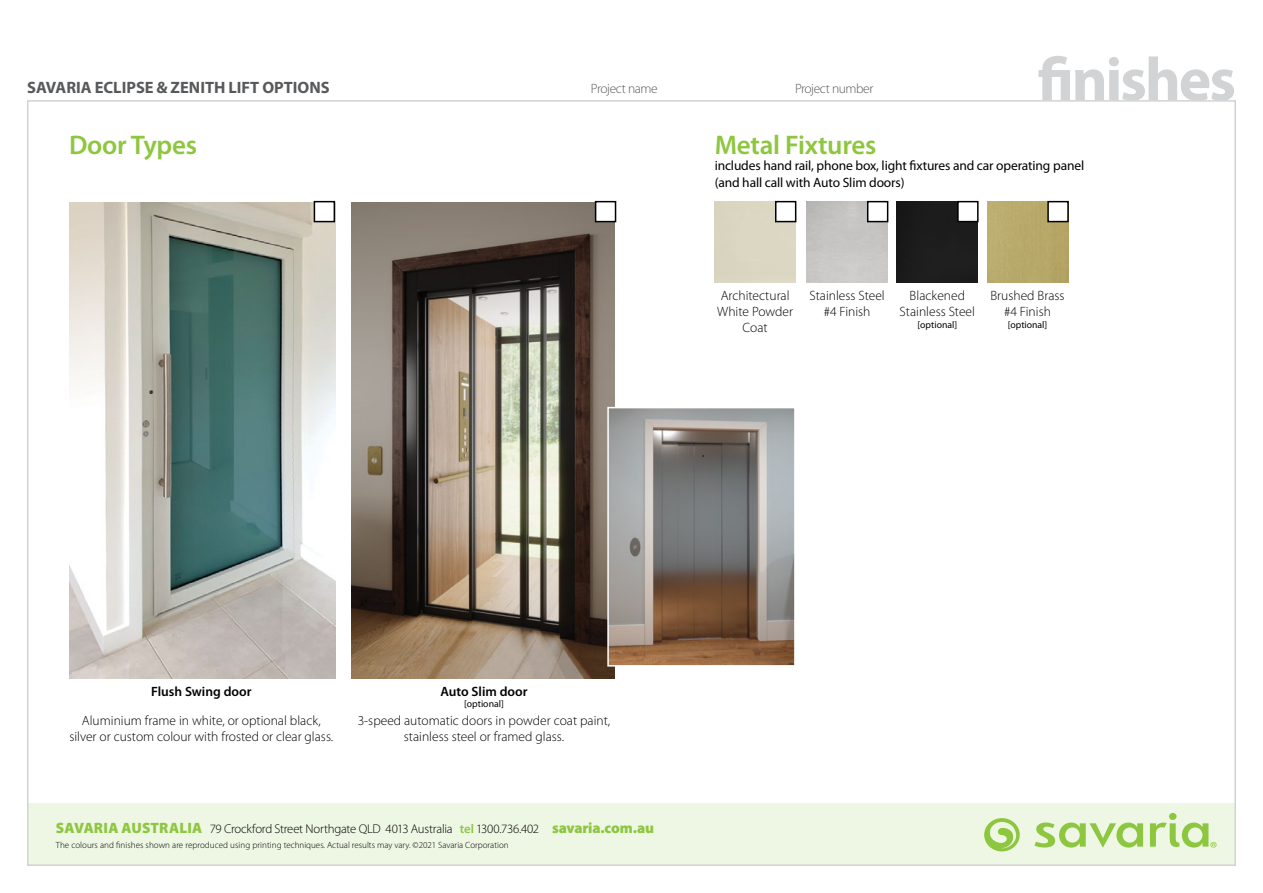
<style>
.page{position:relative;width:1263px;height:893px;background:#fff}
.page>*{position:absolute;margin:0;border:0;box-sizing:border-box;transform-origin:0 0}
.t1{font:700 61.5px "Myriad Pro";letter-spacing:-.035em;color:#d1d3d4}
.t2{font:600 27px "Myriad Pro";letter-spacing:-.01em;color:#8dc63f}
.t3{font:700 16.5px "Myriad Pro";color:#58595b}
.t4{font:300 13.5px/16.2px "Myriad Pro";color:#000;text-align:center}
.t5{font:13.5px "Myriad Pro";letter-spacing:-.01em;color:#000}
.t6{font:600 13.5px "Myriad Pro";color:#000}
.t7{font:300 13.5px "Myriad Pro";letter-spacing:-.03em;color:#58595b}
.t8{font:300 12.75px "Myriad Pro";letter-spacing:-.02em;color:#000}
.t9{font:9.75px "Myriad Pro";color:#000}
.t10{font:300 9px "Myriad Pro";color:#000}
.s1{font-weight:900;font-size:15px;color:#8dc63f}
.s2{font-weight:600;color:#8dc63f}
</style>
<div class="page">
<div style="left:27px;top:803px;width:1209px;height:63px;background:#eef6e4"></div>
<svg style="left:1034px;top:822px;width:109px;height:26px"></svg>
<svg style="left:984px;top:818px;width:36px;height:33px"></svg>
<svg style="left:1150px;top:813px;width:66px;height:34px"></svg>
<img style="left:69px;top:202px;width:266px;height:476px">
<div style="left:775px;top:201px;width:21px;height:21px;border:2px solid #000"></div>
<div style="left:867px;top:201px;width:21px;height:21px;border:2px solid #000"></div>
<div style="left:897px;top:202px;width:81px;height:81px;background:#1c1c1c"></div>
<div style="left:958px;top:202px;width:20px;height:20px;background:#fff"></div>
<div style="left:957px;top:201px;width:21px;height:21px;border:2px solid #000"></div>
<div style="left:987px;top:202px;width:81px;height:81px;background:#b8a96b"></div>
<div style="left:1048px;top:202px;width:20px;height:20px;background:#fff"></div>
<div style="left:1047px;top:201px;width:22px;height:21px;border:2px solid #000"></div>
<img style="left:352px;top:202px;width:263px;height:476px">
<div style="left:596px;top:202px;width:19px;height:20px;background:#fff"></div>
<div style="left:595px;top:201px;width:21px;height:21px;border:2px solid #000"></div>
<div style="left:314px;top:202px;width:20px;height:20px;background:#fff"></div>
<div style="left:314px;top:201px;width:21px;height:21px;border:2px solid #000"></div>
<img style="left:610px;top:410px;width:183px;height:254px">
<div style="left:607px;top:407px;width:189px;height:260px;border:2px solid #fff"></div>
<p class="t3" style="left:27px;top:76px;width:304px">SAVARIA ECLIPSE &amp; ZENITH LIFT OPTIONS</p>
<p class="t7" style="left:591px;top:80px;width:68px">Project name</p>
<p class="t7" style="left:795px;top:80px;width:80px">Project number</p>
<h1 class="t1" style="left:1037px;top:39px;width:200px">finishes</h1>
<p class="t2" style="left:69px;top:128px;width:130px">Door Types</p>
<p class="t2" style="left:715px;top:128px;width:163px">Metal Fixtures</p>
<p class="t5" style="left:715px;top:158px;width:371px">includes hand rail, phone box, light fixtures and car operating panel</p>
<p class="t5" style="left:715px;top:174px;width:191px">(and hall call with Auto Slim doors)</p>
<p class="t4" style="left:717px;top:287px;width:77px">Architectural<br>White Powder<br>Coat</p>
<p class="t4" style="left:990px;top:287px;width:76px">Brushed Brass #4 Finish</p>
<p class="t4" style="left:809px;top:287px;width:77px">Stainless Steel #4 Finish</p>
<p class="t4" style="left:900px;top:287px;width:77px">Blackened<br>Stainless Steel</p>
<p class="t9" style="left:917px;top:318px;width:41px">[optional]</p>
<p class="t9" style="left:1008px;top:318px;width:41px">[optional]</p>
<p class="t6" style="left:151px;top:682px;width:102px">Flush Swing door</p>
<p class="t4" style="left:69px;top:712px;width:265px">Aluminium frame in white, or optional black, silver or custom colour with frosted or clear glass.</p>
<p class="t4" style="left:358px;top:712px;width:254px">3-speed automatic doors in powder coat paint, stainless steel or framed glass.</p>
<p class="t6" style="left:440px;top:682px;width:89px">Auto Slim door</p>
<p class="t9" style="left:464px;top:698px;width:41px">[optional]</p>
<p class="t8" style="left:56px;top:821px;width:599px"><span class="s1">SAVARIA AUSTRALIA</span> 79 Crockford Street Northgate QLD 4013 Australia <span class="s2">tel</span> 1300.736.402 <span class="s1">savaria.com.au</span></p>
<p class="t10" style="left:56px;top:840px;width:454px">The colours and finishes shown are reproduced using printing techniques. Actual results may vary. ©2021 Savaria Corporation</p>
</div>
